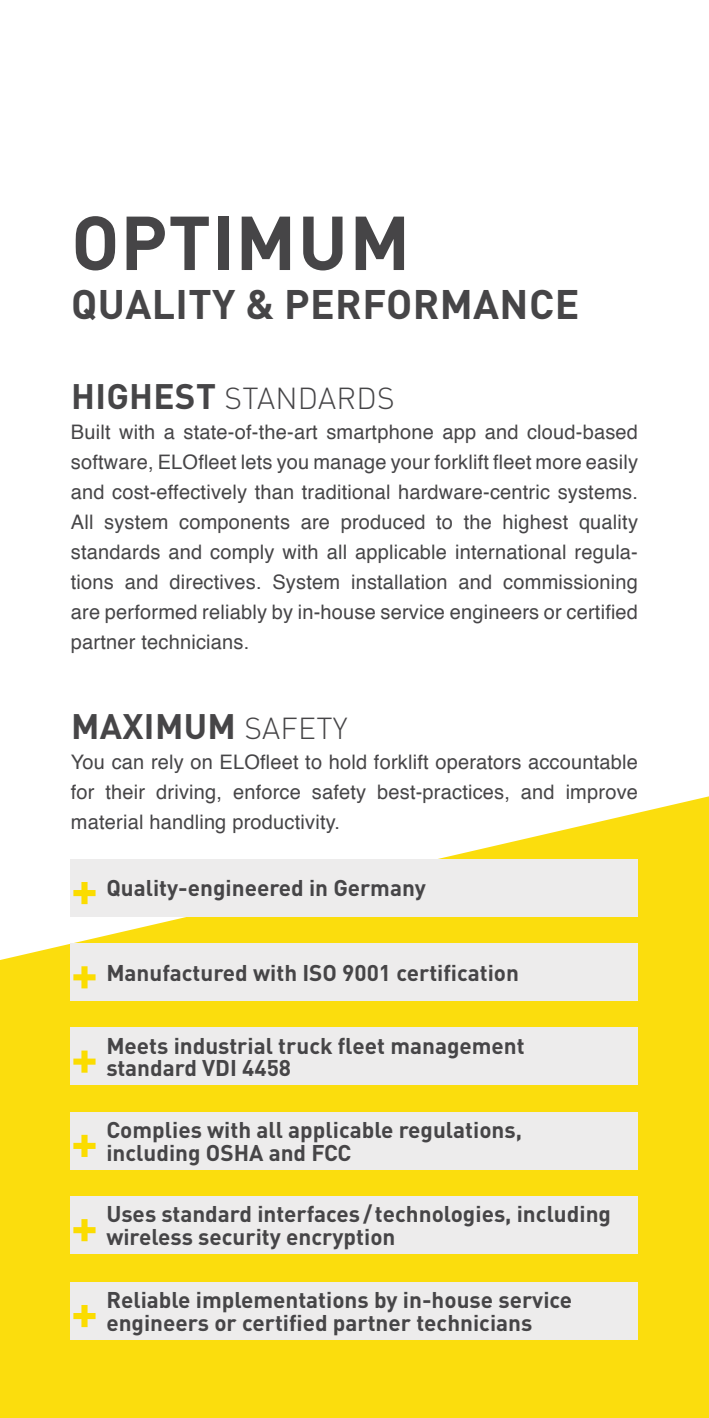
<style>
.page{position:relative;width:709px;height:1418px;background:#fff}
.page>*{position:absolute;margin:0;border:0;box-sizing:border-box;transform-origin:0 0}
.t1{font:700 75px "DIN Pro";letter-spacing:.01em;color:#464547}
.t2{font:700 50px "DIN Pro";color:#fbdc00}
.t3{font:700 40.75px "DIN Pro";letter-spacing:.01em;color:#464547}
.t4{font:700 35px "DIN Pro";letter-spacing:.01em;color:#464547}
.t5{font:300 30px "DIN Pro";color:#464547}
.t6{font:700 22.5px "DIN Pro";color:#464547}
.t7{font:20px/30px "Helvetica";letter-spacing:.01em;color:#464547;text-align:justify}
.s1{font-weight:700;font-size:35px}
.s2{font-weight:300;font-size:30px}
</style>
<div class="page">
<svg style="left:0;top:796px;width:709px;height:621px;fill:#fbdd0d"></svg>
<div style="left:71px;top:1111px;width:567px;height:58px;background:#edecec"></div>
<div style="left:71px;top:1027px;width:567px;height:58px;background:#edecec"></div>
<div style="left:71px;top:1196px;width:567px;height:57px;background:#edecec"></div>
<div style="left:71px;top:859px;width:567px;height:57px;background:#edecec"></div>
<div style="left:71px;top:943px;width:567px;height:57px;background:#edecec"></div>
<div style="left:71px;top:1281px;width:567px;height:58px;background:#edecec"></div>
<h1 class="t1" style="left:71px;top:192px;width:328px">Optimum</h1>
<h3 class="t3" style="left:71px;top:276px;width:239px">QUALITY &amp; PER</h3>
<h3 class="t3" style="left:362px;top:276px;width:163px">FORMANCE</h3>
<h3 class="t5" style="left:71px;top:377px;width:173px"><span class="s1">Highest</span> STANDARDS</h3>
<p class="t7" style="left:71px;top:417px;width:568px">Built with a state-of-the-art smartphone app and cloud-based software, ELOfleet lets you manage your forklift fleet more easily and cost-effectively than traditional hardware-centric systems.<br>All system components are produced to the highest quality standards and comply with all applicable international regula&shy;tions and directives. System installation and commissioning are performed reliably by in-house service engineers or certified partner technicians.</p>
<h3 class="t4" style="left:71px;top:702px;width:278px">Maxim um <span class="s2">SAFETY</span></h3>
<p class="t7" style="left:71px;top:747px;width:568px">You can rely on ELOfleet to hold forklift operators accountable for their driving, enforce safety best-practices, and improve material handling productivity.</p>
<h2 class="t2" style="left:71px;top:854px;width:29px">+</h2>
<p class="t6" style="left:106px;top:873px;width:321px">Quality-engineered in Germany</p>
<h2 class="t2" style="left:71px;top:939px;width:29px">+</h2>
<p class="t6" style="left:106px;top:957px;width:414px">Manufactured with ISO 9001 certification</p>
<p class="t6" style="left:106px;top:1030px;width:420px">Meets industrial truck fleet management</p>
<h2 class="t2" style="left:71px;top:1023px;width:29px">+</h2>
<p class="t6" style="left:106px;top:1052px;width:108px">standard VDI</p>
<p class="t6" style="left:242px;top:1052px;width:50px">4458</p>
<p class="t6" style="left:106px;top:1114px;width:417px">Complies with all applicable regulations,</p>
<h2 class="t2" style="left:71px;top:1107px;width:29px">+</h2>
<p class="t6" style="left:106px;top:1137px;width:232px">including OSHA and FCC</p>
<p class="t6" style="left:106px;top:1198px;width:506px">Uses standard interfaces/ technologies, including</p>
<h2 class="t2" style="left:71px;top:1191px;width:29px">+</h2>
<p class="t6" style="left:106px;top:1221px;width:291px">wireless security encryption</p>
<p class="t6" style="left:106px;top:1284px;width:467px">Reliable implementations by in-house service</p>
<h2 class="t2" style="left:71px;top:1277px;width:29px">+</h2>
<p class="t6" style="left:106px;top:1307px;width:427px">engineers or certified partner technicians</p>
</div>
